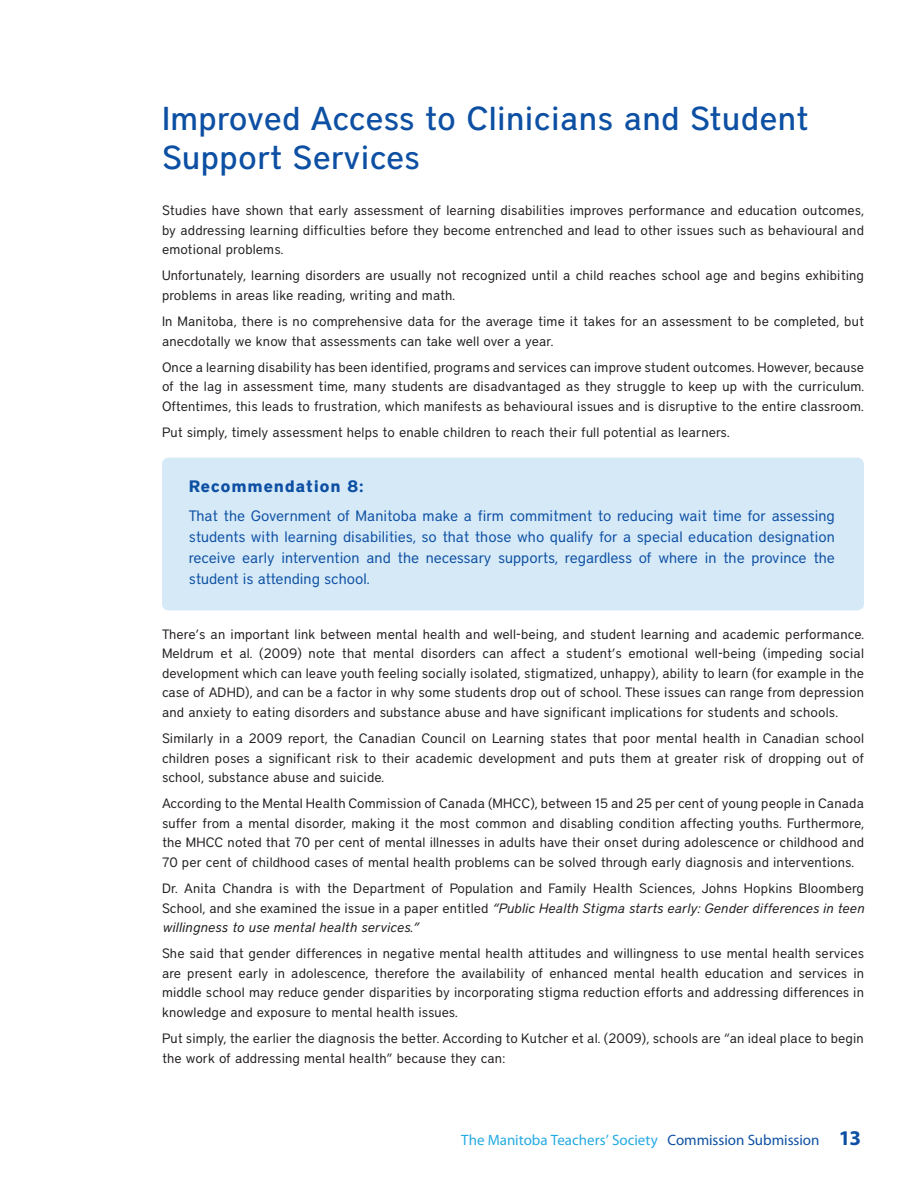
<style>
.page{position:relative;width:918px;height:1188px;background:#fff}
.page>*{position:absolute;margin:0;border:0;box-sizing:border-box;transform-origin:0 0}
.t1{font:500 33px/39.6px "District";letter-spacing:.01em;color:#0d50a3}
.t2{font:700 16.5px "District";letter-spacing:.04em;color:#0d50a3}
.t3{font:15px/21px "District";color:#0d50a3;text-align:justify}
.t4{font:15px "Myriad Pro";color:#24aae1}
.t5{font:13.5px/19.5px "District";letter-spacing:.01em;color:#231f20;text-align:justify}
.s1{font-style:italic}
.s2{color:#0d50a3}
.s3{font-weight:700;font-size:21px;color:#0d50a3}
</style>
<div class="page">
<div style="left:162px;top:458px;width:702px;height:152px;background:#d6e9f7;border-radius:7px"></div>
<h1 class="t1" style="left:162px;top:98px;width:648px">Improved Access to Clinicians and Student<br>Support Services</h1>
<p class="t5" style="left:162px;top:201px;width:704px">Studies have shown that early assessment of learning disabilities improves performance and education outcomes, by addressing learning difficulties before they become entrenched and lead to other issues such as behavioural and emotional problems.</p>
<p class="t5" style="left:162px;top:266px;width:704px">Unfortunately, learning disorders are usually not recognized until a child reaches school age and begins exhibiting problems in areas like reading, writing and math.</p>
<p class="t5" style="left:162px;top:312px;width:704px">In Manitoba, there is no comprehensive data for the average time it takes for an assessment to be completed, but anecdotally we know that assessments can take well over a year.</p>
<p class="t5" style="left:162px;top:357px;width:704px">Once a learning disability has been identified, programs and services can improve student outcomes. However, because of the lag in assessment time, many students are disadvantaged as they struggle to keep up with the curriculum.<br>Oftentimes, this leads to frustration, which manifests as behavioural issues and is disruptive to the entire classroom.</p>
<p class="t5" style="left:162px;top:423px;width:569px">Put simply, timely assessment helps to enable children to reach their full potential as learners.</p>
<p class="t2" style="left:189px;top:476px;width:176px">Recommendation 8:</p>
<p class="t3" style="left:189px;top:505px;width:648px">That the Government of Manitoba make a firm commitment to reducing wait time for assessing students with learning disabilities, so that those who qualify for a special education designation receive early intervention and the necessary supports, regardless of where in the province the student is attending school.</p>
<p class="t5" style="left:162px;top:624px;width:704px">There’s an important link between mental health and well-being, and student learning and academic performance.<br>Meldrum et al. (2009) note that mental disorders can affect a student’s emotional well-being (impeding social development which can leave youth feeling socially isolated, stigmatized, unhappy), ability to learn (for example in the case of ADHD), and can be a factor in why some students drop out of school. These issues can range from depression and anxiety to eating disorders and substance abuse and have significant implications for students and schools.</p>
<p class="t5" style="left:162px;top:729px;width:704px">Similarly in a 2009 report, the Canadian Council on Learning states that poor mental health in Canadian school children poses a significant risk to their academic development and puts them at greater risk of dropping out of school, substance abuse and suicide.</p>
<p class="t5" style="left:162px;top:794px;width:704px">According to the Mental Health Commission of Canada (MHCC), between 15 and 25 per cent of young people in Canada suffer from a mental disorder, making it the most common and disabling condition affecting youths. Furthermore, the MHCC noted that 70 per cent of mental illnesses in adults have their onset during adolescence or childhood and 70 per cent of childhood cases of mental health problems can be solved through early diagnosis and interventions.</p>
<p class="t5" style="left:162px;top:879px;width:704px">Dr. Anita Chandra is with the Department of Population and Family Health Sciences, Johns Hopkins Bloomberg School, and she examined the issue in a paper entitled <span class="s1">“Public Health Stigma starts early: Gender differences in teen willingness to use mental health services.”</span></p>
<p class="t5" style="left:162px;top:944px;width:704px">She said that gender differences in negative mental health attitudes and willingness to use mental health services are present early in adolescence, therefore the availability of enhanced mental health education and services in middle school may reduce gender disparities by incorporating stigma reduction efforts and addressing differences in knowledge and exposure to mental health issues.</p>
<p class="t5" style="left:162px;top:1028px;width:703px">Put simply, the earlier the diagnosis the better. According to Kutcher et al. (2009), schools are “an ideal place to begin the work of addressing mental health” because they can:</p>
<p class="t4" style="left:461px;top:1131px;width:402px">The Manitoba Teachers’ Society <span class="s2">Commission Submission</span> <span class="s3">13</span></p>
</div>
